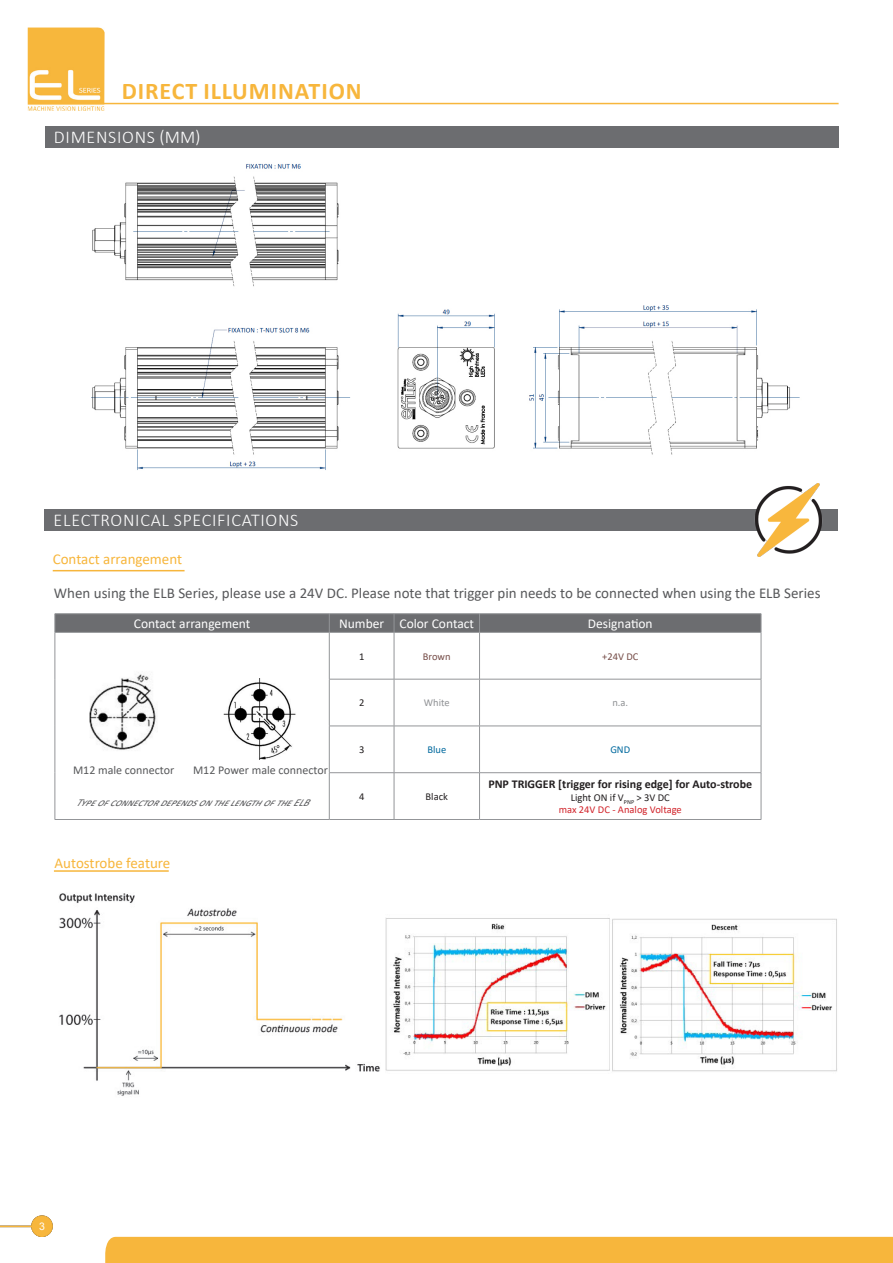
<style>
.page{position:relative;width:893px;height:1263px;background:#fff}
.page>*{position:absolute;margin:0;border:0;box-sizing:border-box;transform-origin:0 0}
.t1{font:700 24px "Calibri";letter-spacing:.04em;color:#f7b63c}
.t2{font:300 18px "Calibri";letter-spacing:.04em;color:#fff}
.t3{font:15px "Calibri";color:#57585a}
.t4{font:15px "Calibri";color:#f7b63c}
.t5{font:13.5px "Calibri";color:#fff}
.t6{font:700 12px "Calibri";color:#231f20}
.t7{font:12px "Calibri";color:#57585a}
.t8{font:italic 10.5px "Calibri";color:#57585a}
.t9{font:10.5px/12.6px "Calibri";color:#d1232a;text-align:center}
.t10{font:10.5px "Calibri";color:#764d48}
.t11{font:10.5px "Calibri";color:#231f20}
.t12{font:10.5px "Calibri";color:#8f9194}
.t13{font:10.5px "Calibri";color:#00699e}
.t14{font:10.5px "Arial";color:#fff}
.s1{color:#231f20}
</style>
<div class="page">
<hr style="left:0;top:1225px;width:42px;height:2px;background:#f7b63c">
<div style="left:32px;top:1216px;width:20px;height:20px;background:#f7b63c;border-radius:50%"></div>
<div style="left:31px;top:1215px;width:22px;height:22px;border:1px solid #f7b63c;border-radius:50%"></div>
<div style="left:105px;top:1237px;width:788px;height:26px;background:#f7b63c"></div>
<hr style="left:104px;top:103px;width:735px;height:1px;background:#f7b63c">
<img style="left:28px;top:28px;width:77px;height:83px">
<div style="left:45px;top:126px;width:794px;height:21px;background:#6c6d70"></div>
<hr style="left:53px;top:570px;width:132px;height:1px;background:#f7b63c">
<hr style="left:54px;top:870px;width:115px;height:2px;background:#f7b63c">
<svg style="left:89px;top:632px;width:672px;height:187px"></svg>
<hr style="left:55px;top:613px;width:274px;height:1px;background:#939598">
<hr style="left:329px;top:613px;width:65px;height:1px;background:#939598">
<hr style="left:394px;top:613px;width:85px;height:1px;background:#939598">
<hr style="left:480px;top:613px;width:281px;height:1px;background:#939598">
<div style="left:55px;top:614px;width:707px;height:18px;background:#6c6d70"></div>
<hr style="left:55px;top:632px;width:274px;height:1px;background:#939598">
<hr style="left:55px;top:633px;width:1px;height:46px;background:#939598">
<hr style="left:329px;top:632px;width:65px;height:1px;background:#939598">
<hr style="left:329px;top:633px;width:1px;height:46px;background:#939598">
<hr style="left:394px;top:632px;width:85px;height:1px;background:#939598">
<hr style="left:394px;top:633px;width:1px;height:46px;background:#939598">
<hr style="left:480px;top:632px;width:281px;height:1px;background:#939598">
<hr style="left:479px;top:633px;width:1px;height:46px;background:#939598">
<hr style="left:761px;top:633px;width:1px;height:46px;background:#939598">
<hr style="left:55px;top:679px;width:1px;height:47px;background:#939598">
<hr style="left:329px;top:679px;width:65px;height:1px;background:#939598">
<hr style="left:329px;top:679px;width:1px;height:47px;background:#939598">
<hr style="left:394px;top:679px;width:85px;height:1px;background:#939598">
<hr style="left:394px;top:679px;width:1px;height:47px;background:#939598">
<hr style="left:480px;top:679px;width:281px;height:1px;background:#939598">
<hr style="left:479px;top:679px;width:1px;height:47px;background:#939598">
<hr style="left:761px;top:679px;width:1px;height:47px;background:#939598">
<hr style="left:55px;top:726px;width:1px;height:47px;background:#939598">
<hr style="left:329px;top:726px;width:65px;height:1px;background:#939598">
<hr style="left:329px;top:726px;width:1px;height:46px;background:#939598">
<hr style="left:394px;top:726px;width:85px;height:1px;background:#939598">
<hr style="left:394px;top:726px;width:1px;height:46px;background:#939598">
<hr style="left:480px;top:726px;width:281px;height:1px;background:#939598">
<hr style="left:479px;top:726px;width:1px;height:46px;background:#939598">
<hr style="left:761px;top:726px;width:1px;height:46px;background:#939598">
<hr style="left:55px;top:773px;width:1px;height:46px;background:#939598">
<hr style="left:329px;top:772px;width:65px;height:1px;background:#939598">
<hr style="left:329px;top:773px;width:1px;height:46px;background:#939598">
<hr style="left:394px;top:772px;width:85px;height:1px;background:#939598">
<hr style="left:394px;top:773px;width:1px;height:46px;background:#939598">
<hr style="left:480px;top:772px;width:281px;height:1px;background:#939598">
<hr style="left:479px;top:773px;width:1px;height:46px;background:#939598">
<hr style="left:761px;top:773px;width:1px;height:46px;background:#939598">
<hr style="left:55px;top:819px;width:274px;height:1px;background:#939598">
<hr style="left:329px;top:819px;width:65px;height:1px;background:#939598">
<hr style="left:394px;top:819px;width:85px;height:1px;background:#939598">
<hr style="left:480px;top:819px;width:281px;height:1px;background:#939598">
<img style="left:223px;top:678px;width:76px;height:82px">
<img style="left:90px;top:670px;width:68px;height:84px">
<div style="left:45px;top:509px;width:793px;height:22px;background:#6c6d70"></div>
<img style="left:59px;top:893px;width:321px;height:203px">
<img style="left:755px;top:484px;width:67px;height:72px">
<img style="left:385px;top:918px;width:452px;height:154px">
<img style="left:91px;top:163px;width:709px;height:307px">
<h1 class="t1" style="left:122px;top:74px;width:241px">DIRECT ILLUMINATION</h1>
<p class="t2" style="left:54px;top:126px;width:148px">DIMENSIONS (MM)</p>
<p class="t2" style="left:54px;top:509px;width:246px">ELECTRONICAL SPECIFICATIONS</p>
<p class="t4" style="left:53px;top:549px;width:131px">Contact arrangement</p>
<p class="t3" style="left:54px;top:583px;width:768px">When using the ELB Series, please use a 24V DC. Please note that trigger pin needs to be connected when using the ELB Series</p>
<p class="t5" style="left:134px;top:614px;width:118px">Contact arrangement</p>
<p class="t5" style="left:339px;top:614px;width:136px">Number Color Contact</p>
<p class="t5" style="left:588px;top:614px;width:66px">Designation</p>
<p class="t11" style="left:359px;top:649px;width:7px">1</p>
<p class="t10" style="left:423px;top:649px;width:29px">Brown</p>
<p class="t10" style="left:602px;top:649px;width:38px">+24V DC</p>
<p class="t11" style="left:359px;top:696px;width:7px">2</p>
<p class="t12" style="left:424px;top:696px;width:27px">White</p>
<p class="t12" style="left:612px;top:696px;width:17px">n.a.</p>
<p class="t11" style="left:359px;top:742px;width:7px">3</p>
<p class="t13" style="left:427px;top:742px;width:20px">Blue</p>
<p class="t13" style="left:610px;top:742px;width:21px">GND</p>
<p class="t7" style="left:73px;top:761px;width:103px">M12 male connector</p>
<p class="t7" style="left:193px;top:761px;width:136px">M12 Power male connector</p>
<p class="t8" style="left:75px;top:795px;width:243px">TypeofconnectordependsonthelengthoftheELB</p>
<p class="t4" style="left:55px;top:852px;width:117px">Autostrobe feature</p>
<p class="t11" style="left:359px;top:789px;width:7px">4</p>
<p class="t11" style="left:426px;top:789px;width:24px">Black</p>
<p class="t6" style="left:488px;top:775px;width:265px">PNP TRIGGER [trigger for rising edge] for Auto-strobe</p>
<p class="t9" style="left:559px;top:790px;width:125px"><span class="s1">Light ON if V</span><sub>PNP</sub> <span class="s1">&gt; 3V DC<br></span>max 24V DC - Analog Voltage</p>
<p class="t14" style="left:39px;top:1218px;width:7px">3</p>
</div>
